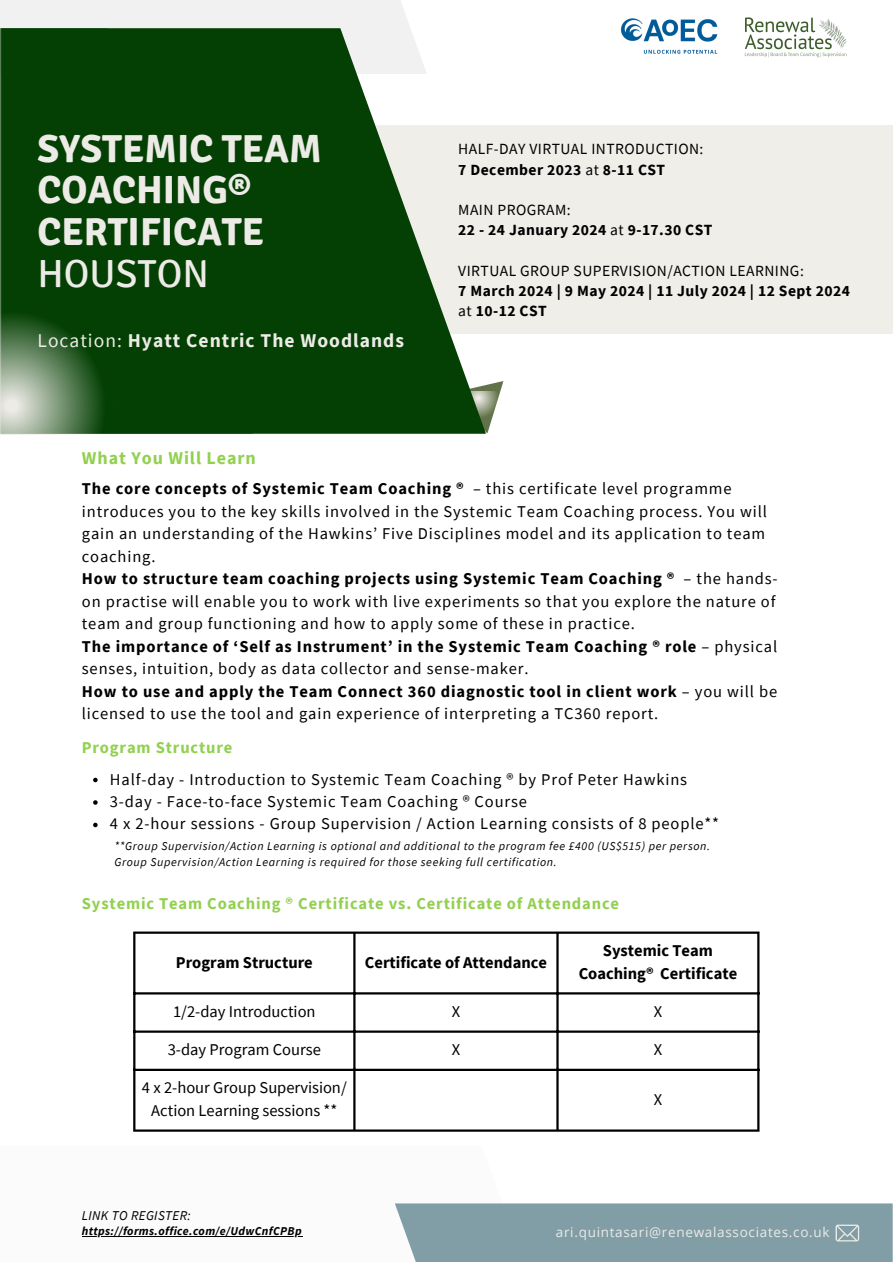
<style>
.page{position:relative;width:893px;height:1264px;background:#fff}
.page>*{position:absolute;margin:0;border:0;box-sizing:border-box;transform-origin:0 0}
.t1{font:700 39px/41.5px "Signika";color:#edebe6}
.t2{font:39px "Signika";color:#edebe6}
.t3{font:700 19.5px "Source Sans Pro";letter-spacing:.05em;color:#edebe6}
.t4{font:700 18px "Source Sans Pro";letter-spacing:.05em;color:#92d050}
.t5{font:16.5px/22.5px "Source Sans Pro";letter-spacing:.05em;color:#000}
.t6{font:700 16.5px/22.5px "Source Sans Pro";letter-spacing:.05em;color:#000}
.t7{font:16.5px "Source Sans Pro";color:#000}
.t8{font:700 16.5px "Source Sans Pro";letter-spacing:.05em;color:#92d050}
.t9{font:700 16.5px/22.5px "Source Sans Pro";color:#000;text-align:center}
.t10{font:700 15.6px "Source Sans Pro";letter-spacing:.03em;color:#000}
.t11{font:15.6px "Source Sans Pro";letter-spacing:.03em;color:#000}
.t12{font:13.5px "Open Sans";letter-spacing:.05em;color:#edebe6}
.t13{font:italic 13.5px "Source Sans Pro";letter-spacing:.03em;color:#000}
.t14{font:italic 12px "Source Sans Pro";letter-spacing:.05em;color:#000}
.t15{font:italic 700 12px "Source Sans Pro";letter-spacing:.03em;color:#000}
.s1{font-weight:400}
.s2{font-weight:700}
</style>
<div class="page">
<div style="left:0;top:0;width:410px;height:28px;background:#f1f1f1"></div>
<div style="left:365px;top:125px;width:527px;height:208px;background:#edebe6"></div>
<svg style="left:486px;top:381px;width:17px;height:53px"></svg>
<svg style="left:253px;top:28px;width:233px;height:406px;fill:#044004"></svg>
<div style="left:0;top:28px;width:253px;height:406px;background:#044004"></div>
<svg style="left:0;top:302px;width:114px;height:132px;background:#4d754b"></svg>
<img style="left:744px;top:17px;width:103px;height:41px">
<div style="left:395px;top:1203px;width:497px;height:59px;background:#819ea6"></div>
<hr style="left:133px;top:933px;width:2px;height:196px;background:#000">
<hr style="left:353px;top:933px;width:2px;height:196px;background:#000">
<hr style="left:556px;top:933px;width:2px;height:196px;background:#000">
<hr style="left:757px;top:933px;width:2px;height:196px;background:#000">
<hr style="left:133px;top:931px;width:626px;height:2px;background:#000">
<hr style="left:133px;top:992px;width:626px;height:2px;background:#000">
<hr style="left:133px;top:1030px;width:626px;height:2px;background:#000">
<hr style="left:133px;top:1068px;width:626px;height:2px;background:#000">
<hr style="left:133px;top:1129px;width:626px;height:2px;background:#000">
<svg style="left:93px;top:777px;width:5px;height:5px"></svg>
<svg style="left:93px;top:800px;width:5px;height:4px"></svg>
<svg style="left:93px;top:822px;width:5px;height:5px"></svg>
<hr style="left:82px;top:1236px;width:220px;height:1px;background:#000">
<img style="left:621px;top:18px;width:97px;height:36px">
<p class="t1" style="left:38px;top:128px;width:285px">SYSTEMIC TEAM<br>COACHING®</p>
<p class="t1" style="left:38px;top:212px;width:228px">CERTIFICATE</p>
<p class="t2" style="left:38px;top:250px;width:173px">HOUSTON</p>
<p class="t3" style="left:38px;top:327px;width:368px"><span class="s1">Location:</span> Hyatt Centric The Woodlands</p>
<p class="t11" style="left:458px;top:139px;width:246px">HALF-DAY VIRTUAL INTRODUCTION:</p>
<p class="t10" style="left:458px;top:159px;width:208px">7 December 2023 <span class="s1">at</span> 8-11 CST</p>
<p class="t11" style="left:458px;top:200px;width:114px">MAIN PROGRAM:</p>
<p class="t10" style="left:458px;top:220px;width:255px">22 - 24 January 2024 <span class="s1">at</span> 9-17.30 CST</p>
<p class="t11" style="left:458px;top:260px;width:347px">VIRTUAL GROUP SUPERVISION/ACTION LEARNING:</p>
<p class="t10" style="left:458px;top:281px;width:393px">7 March 2024 | 9 May 2024 | 11 July 2024 | 12 Sept 2024</p>
<p class="t10" style="left:458px;top:301px;width:90px"><span class="s1">at</span> 10-12 CST</p>
<p class="t4" style="left:82px;top:446px;width:175px">What You Will Learn</p>
<p class="t5" style="left:82px;top:477px;width:686px"><span class="s2">The core concepts of Systemic Team Coaching ®</span> – this certificate level programme introduces you to the key skills involved in the Systemic Team Coaching process. You will gain an understanding of the Hawkins’ Five Disciplines model and its application to team coaching.</p>
<p class="t5" style="left:82px;top:567px;width:697px"><span class="s2">How to structure team coaching projects using Systemic Team Coaching ®</span> – the hands&shy;on practise will enable you to work with live experiments so that you explore the nature of team and group functioning and how to apply some of these in practice.</p>
<p class="t6" style="left:82px;top:634px;width:696px">The importance of ‘Self as Instrument’ in the Systemic Team Coaching ® role <span class="s1">– physical senses, intuition, body as data collector and sense-maker.</span></p>
<p class="t5" style="left:82px;top:679px;width:696px"><span class="s2">How to use and apply the Team Connect 360 diagnostic tool in client work</span> – you will be licensed to use the tool and gain experience of interpreting a TC360 report.</p>
<p class="t8" style="left:82px;top:737px;width:152px">Program Structure</p>
<p class="t5" style="left:110px;top:767px;width:578px">Half-day - Introduction to Systemic Team Coaching ® by Prof Peter Hawkins</p>
<p class="t5" style="left:110px;top:789px;width:418px">3-day - Face-to-face Systemic Team Coaching ® Course</p>
<p class="t5" style="left:110px;top:812px;width:610px">4 x 2-hour sessions - Group Supervision / Action Learning consists of 8 people**</p>
<p class="t14" style="left:114px;top:838px;width:597px">**Group Supervision/Action Learning is optional and additional to the program fee £400 (US$515) per person.</p>
<p class="t14" style="left:114px;top:854px;width:444px">Group Supervision/Action Learning is required for those seeking full certification.</p>
<p class="t8" style="left:82px;top:892px;width:538px">Systemic Team Coaching ® Certificate vs. Certificate of Attendance</p>
<p class="t9" style="left:176px;top:950px;width:138px">Program Structure</p>
<p class="t9" style="left:365px;top:950px;width:184px">Certificate of Attendance</p>
<p class="t9" style="left:578px;top:939px;width:160px">Systemic Team<br>Coaching® Certificate</p>
<p class="t7" style="left:173px;top:1000px;width:144px">1/2-day Introduction</p>
<p class="t5" style="left:451px;top:999px;width:10px">X</p>
<p class="t5" style="left:653px;top:999px;width:10px">X</p>
<p class="t7" style="left:168px;top:1038px;width:155px">3-day Program Course</p>
<p class="t5" style="left:451px;top:1038px;width:10px">X</p>
<p class="t5" style="left:653px;top:1038px;width:10px">X</p>
<p class="t7" style="left:142px;top:1077px;width:206px">4 x 2-hour Group Supervision/</p>
<p class="t7" style="left:151px;top:1099px;width:188px">Action Learning sessions **</p>
<p class="t5" style="left:653px;top:1087px;width:10px">X</p>
<p class="t13" style="left:82px;top:1206px;width:110px">LINK TO REGISTER:</p>
<p class="t15" style="left:82px;top:1223px;width:221px">https://forms.office.com/e/UdwCnfCPBp</p>
<p class="t12" style="left:556px;top:1222px;width:275px">ari.quintasari@renewalassociates.co.uk</p>
</div>
